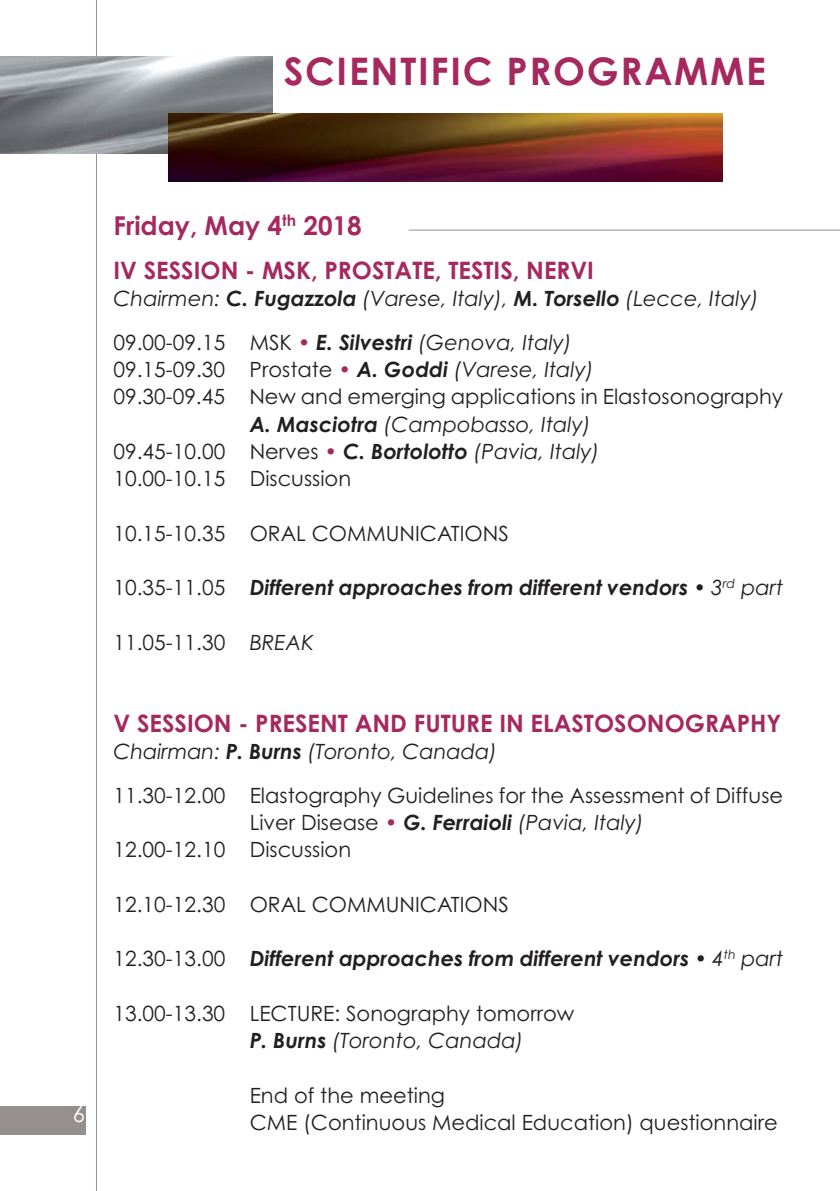
<style>
.page{position:relative;width:840px;height:1191px;background:#fff}
.page>*{position:absolute;margin:0;border:0;box-sizing:border-box;transform-origin:0 0}
.t1{font:700 38px "Century Gothic";letter-spacing:.045em;color:#a5295f}
.t2{font:700 26px "Century Gothic";color:#a5295f}
.t3{font:700 24px "Century Gothic";color:#a5295f}
.t4{font:22px "Century Gothic";color:#fff}
.t5{font:21px/27.2px "Century Gothic";color:#231f20}
.t6{font:italic 21px/43.6px "Century Gothic";color:#231f20}
.t7{font:italic 700 21px "Century Gothic";color:#231f20}
.s1{font-weight:700}
.s2{font-style:normal}
.s3{font-style:normal;color:#a5295f}
.s4{color:#a5295f}
.s5{font-weight:700;font-style:italic}
.s6{font-style:italic}
.s7{font-weight:400;font-style:normal}
.s8{font-weight:400}
</style>
<div class="page">
<hr style="left:96px;top:0;width:1px;height:1191px;background:#958f8e">
<div style="left:0;top:1106px;width:85px;height:28px;background:#958f8e"></div>
<hr style="left:408px;top:229px;width:431px;height:1px;background:#958f8e">
<img style="left:0;top:57px;width:272px;height:96px">
<img style="left:169px;top:113px;width:553px;height:68px">
<h1 class="t1" style="left:283px;top:57px;width:483px">SCIENTIFIC PROGRAMME</h1>
<p class="t4" style="left:73px;top:1106px;width:14px">6</p>
<p class="t2" style="left:113px;top:216px;width:250px">Friday, May 4<sup>th</sup> 2018</p>
<p class="t3" style="left:113px;top:261px;width:482px">IV SESSION - MSK, PROSTATE, TESTIS, NERVI</p>
<p class="t6" style="left:113px;top:279px;width:646px">Chairmen: <span class="s1">C. Fugazzola</span> (Varese, Italy), <span class="s1">M. Torsello</span> (Lecce, Italy)<br><span class="s2">09.00-09.15 MSK</span> <span class="s3">•</span> <span class="s1">E. Silvestri</span> (Genova, Italy)</p>
<p class="t5" style="left:113px;top:358px;width:481px">09.15-09.30 Prostate <span class="s4">•</span> <span class="s5">A. Goddi</span> <span class="s6">(Varese, Italy)</span></p>
<p class="t5" style="left:113px;top:385px;width:670px">09.30-09.45 New and emerging applications in Elastosonography</p>
<p class="t6" style="left:249px;top:404px;width:342px"><span class="s1">A. Masciotra</span> (Campobasso, Italy)</p>
<p class="t5" style="left:113px;top:440px;width:487px">09.45-10.00 Nerves <span class="s4">•</span> <span class="s5">C. Bortolotto</span> <span class="s6">(Pavia, Italy)</span></p>
<p class="t5" style="left:113px;top:467px;width:239px">10.00-10.15 Discussion</p>
<p class="t5" style="left:113px;top:521px;width:396px">10.15-10.35 ORAL COMMUNICATIONS</p>
<p class="t7" style="left:113px;top:580px;width:670px"><span class="s7">10.35-11.05</span> Different approaches from different vendors <span class="s8">• 3</span><sup>rd</sup> <span class="s8">part</span></p>
<p class="t5" style="left:113px;top:630px;width:202px">11.05-11.30 <span class="s6">BREAK</span></p>
<p class="t3" style="left:113px;top:714px;width:669px">V SESSION - PRESENT AND FUTURE IN ELASTOSONOGRAPHY</p>
<p class="t5" style="left:113px;top:731px;width:670px;line-height:43.6px"><span class="s6">Chairman:</span> <span class="s5">P. Burns</span> <span class="s6">(Toronto, Canada)<br></span>11.30-12.00 Elastography Guidelines for the Assessment of Diffuse</p>
<p class="t5" style="left:113px;top:810px;width:531px;text-indent:136px">Liver Disease <span class="s4">•</span> <span class="s5">G. Ferraioli</span> <span class="s6">(Pavia, Italy)<br></span>12.00-12.10 Discussion</p>
<p class="t5" style="left:113px;top:892px;width:396px">12.10-12.30 ORAL COMMUNICATIONS</p>
<p class="t7" style="left:113px;top:950px;width:670px"><span class="s7">12.30-13.00</span> Different approaches from different vendors <span class="s8">• 4</span><sup>th</sup> <span class="s8">part</span></p>
<p class="t5" style="left:249px;top:1001px;width:326px;text-indent:-136px">13.00-13.30 LECTURE: Sonography tomorrow<br><span class="s5">P. Burns</span> <span class="s6">(Toronto, Canada)</span></p>
<p class="t5" style="left:249px;top:1083px;width:529px">End of the meeting<br>CME (Continuous Medical Education) questionnaire</p>
</div>
